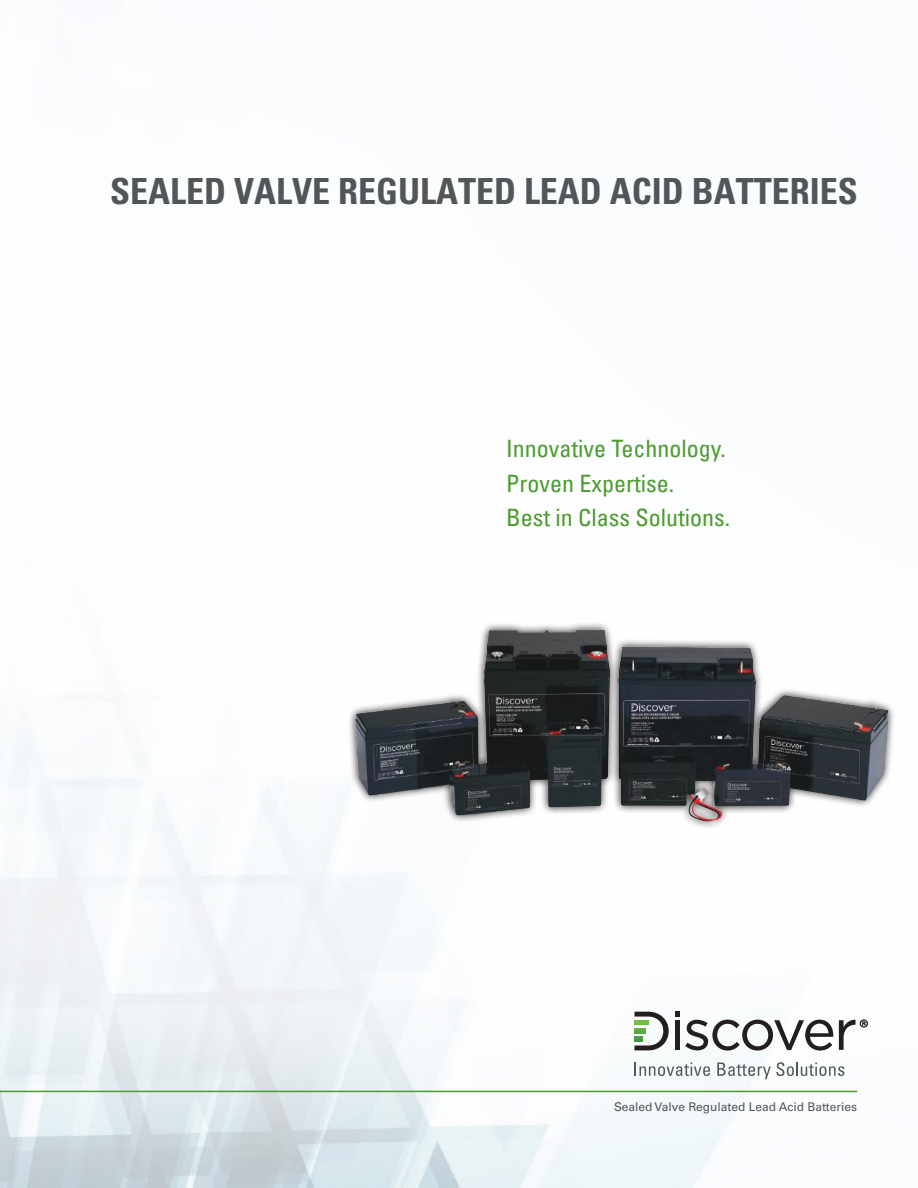
<style>
.page{position:relative;width:918px;height:1188px;background:#fff}
.page>*{position:absolute;margin:0;border:0;box-sizing:border-box;transform-origin:0 0}
.t1{font:700 condensed 36px "Univers LT Std";color:#535659}
.t2{font:condensed 24px/34.5px "Univers LT Pro";color:#4b9c2e}
.t3{font:12px "Univers LT Std";color:#535659}
</style>
<div class="page">
<img style="left:0;top:738px;width:866px;height:450px">
<hr style="left:0;top:1091px;width:857px;height:1px;background:#4b9c2e">
<svg style="left:635px;top:1063px;width:75px;height:13px"></svg>
<svg style="left:717px;top:1062px;width:127px;height:17px"></svg>
<svg style="left:675px;top:1012px;width:158px;height:39px"></svg>
<svg style="left:839px;top:1020px;width:29px;height:30px"></svg>
<svg style="left:634px;top:1012px;width:35px;height:38px"></svg>
<div style="left:348px;top:622px;width:548px;height:207px;background:#fefefe"></div>
<img style="left:350px;top:624px;width:542px;height:208px">
<h1 class="t1" style="left:110px;top:169px;width:749px">SEALED VALVE REGULATED LEAD ACID BATTERIES</h1>
<p class="t2" style="left:506px;top:431px;width:225px">Innovative Technology.<br>Proven Expertise.<br>Best in Class Solutions.</p>
<p class="t3" style="left:614px;top:1100px;width:245px">Sealed Valve Regulated Lead Acid Batteries</p>
</div>
